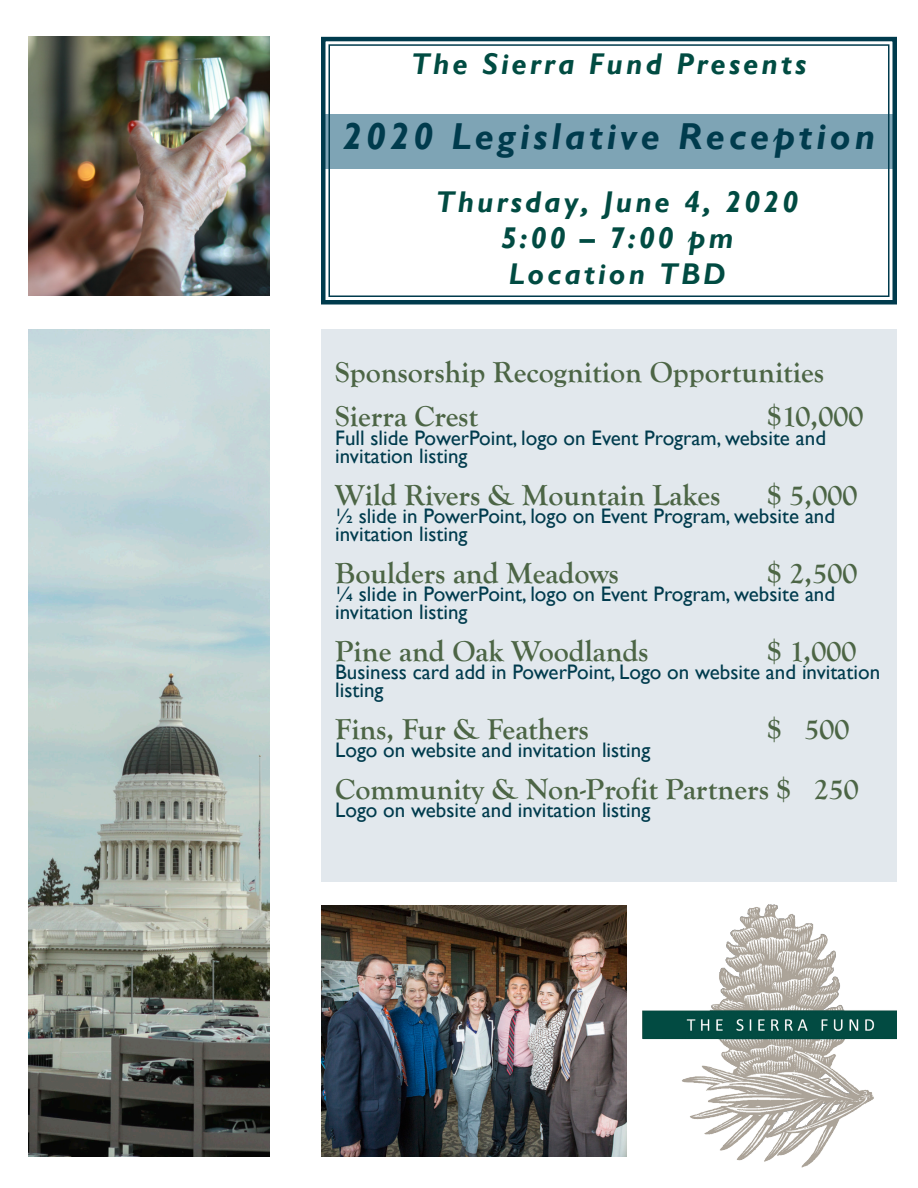
<style>
.page{position:relative;width:918px;height:1188px;background:#fff}
.page>*{position:absolute;margin:0;border:0;box-sizing:border-box;transform-origin:0 0}
.t1{font:italic 700 37.5px "Gill Sans";letter-spacing:.1em;color:#003b4d}
.t2{font:700 30px "Goudy Old Style T";color:#4c6545}
.t3{font:italic 700 30px "Gill Sans";letter-spacing:.1em;color:#014b42}
.t4{font:italic 700 30px "Gill Sans";letter-spacing:.1em;color:#014c42}
.t5{font:21px/18px "Gill Sans";color:#003b4d}
</style>
<div class="page">
<img style="left:642px;top:904px;width:255px;height:264px">
<img style="left:28px;top:329px;width:242px;height:827px">
<div style="left:321px;top:329px;width:576px;height:553px;background:#e2e8ed"></div>
<svg style="left:321px;top:36px;width:576px;height:269px"></svg>
<div style="left:328px;top:44px;width:562px;height:253px;border:2px solid #003b4d"></div>
<img style="left:321px;top:905px;width:306px;height:251px">
<img style="left:28px;top:37px;width:242px;height:259px">
<p class="t4" style="left:412px;top:47px;width:396px">The Sierra Fund Presents</p>
<p class="t1" style="left:343px;top:114px;width:534px">2020 Legislative Reception</p>
<p class="t3" style="left:436px;top:185px;width:364px">Thursday, June 4, 2020</p>
<p class="t3" style="left:501px;top:221px;width:234px">5:00 – 7:00 pm</p>
<p class="t3" style="left:509px;top:257px;width:219px">Location TBD</p>
<p class="t2" style="left:335px;top:356px;width:490px">Sponsorship Recognition Opportunities</p>
<p class="t2" style="left:335px;top:399px;width:144px">Sierra Crest</p>
<p class="t2" style="left:767px;top:399px;width:98px">$10,000</p>
<p class="t5" style="left:335px;top:430px;width:492px">Full slide PowerPoint, logo on Event Program, website and invitation listing</p>
<p class="t2" style="left:335px;top:479px;width:387px">Wild Rivers &amp; Mountain Lakes</p>
<p class="t2" style="left:767px;top:479px;width:92px">$ 5,000</p>
<p class="t5" style="left:335px;top:508px;width:502px">½ slide in PowerPoint, logo on Event Program, website and invitation listing</p>
<p class="t2" style="left:335px;top:557px;width:285px">Boulders and Meadows</p>
<p class="t2" style="left:767px;top:557px;width:92px">$ 2,500</p>
<p class="t5" style="left:335px;top:586px;width:502px">¼ slide in PowerPoint, logo on Event Program, website and invitation listing</p>
<p class="t2" style="left:335px;top:635px;width:315px">Pine and Oak Woodlands</p>
<p class="t2" style="left:767px;top:635px;width:91px">$ 1,000</p>
<p class="t5" style="left:335px;top:664px;width:547px">Business card add in PowerPoint, Logo on website and invitation listing</p>
<p class="t2" style="left:335px;top:713px;width:255px">Fins, Fur &amp; Feathers</p>
<p class="t2" style="left:767px;top:713px;width:84px">$ 500</p>
<p class="t5" style="left:335px;top:742px;width:317px">Logo on website and invitation listing</p>
<p class="t2" style="left:335px;top:773px;width:525px">Community &amp; Non-Profit Partners $ 250</p>
<p class="t5" style="left:335px;top:802px;width:317px">Logo on website and invitation listing</p>
</div>
